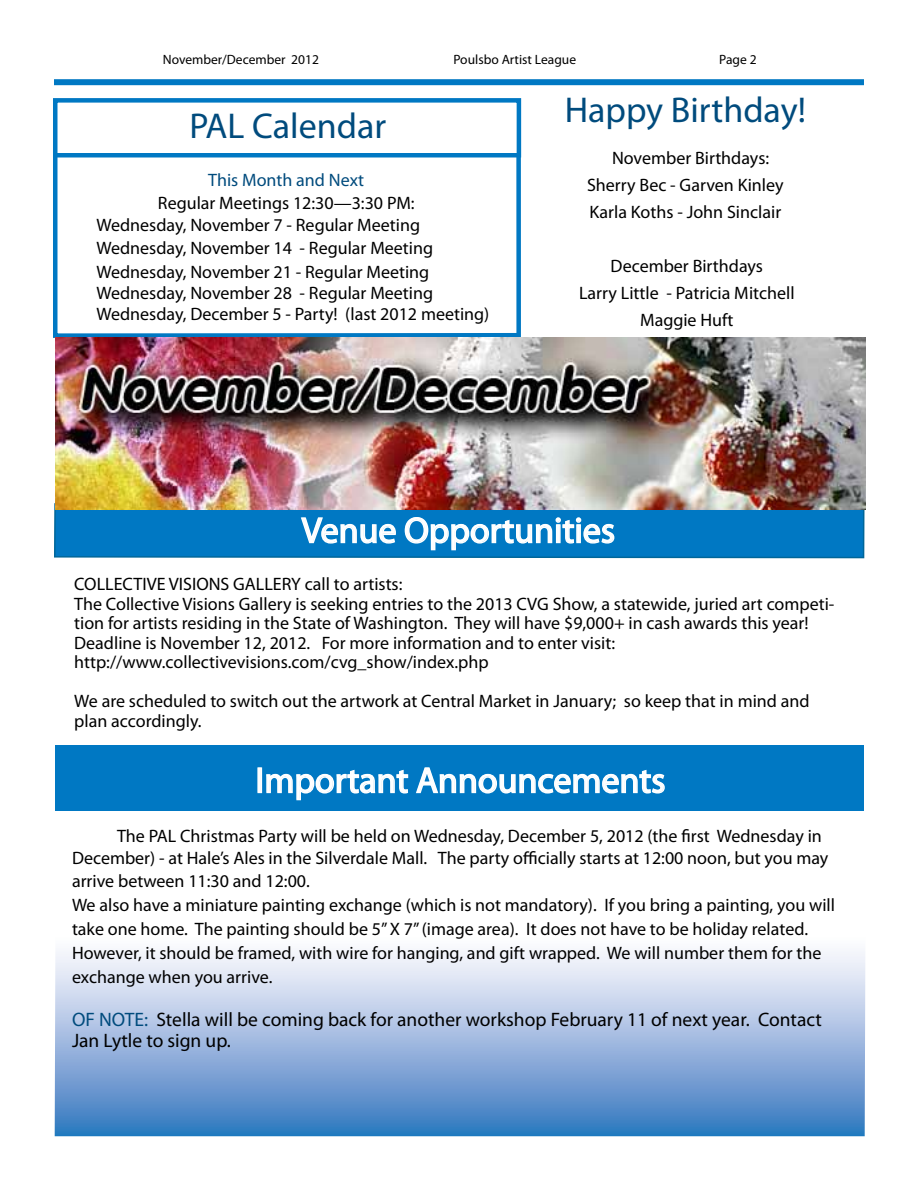
<style>
.page{position:relative;width:918px;height:1188px;background:#fff}
.page>*{position:absolute;margin:0;border:0;box-sizing:border-box;transform-origin:0 0}
.t1{font:36px "Myriad Pro";color:#fff}
.t2{font:36px "Myriad Pro";color:#004b7d}
.t3{font:19.5px/21px "Myriad Pro";color:#000}
.t4{font:18px/23.5px "Myriad Pro";color:#000}
.t5{font:18px "Myriad Pro";color:#004b7d}
.t6{font:13.5px "Myriad Pro";color:#000}
.s1{color:#004b7d}
</style>
<div class="page">
<svg style="left:55px;top:951px;width:810px;height:185px;background:#9ab7de"></svg>
<div style="left:54px;top:79px;width:810px;height:6px;background:#0078c3"></div>
<div style="left:53px;top:143px;width:468px;height:195px;border:4px solid #0078c3"></div>
<div style="left:53px;top:98px;width:468px;height:60px;background:#fff;border:4px solid #0078c3"></div>
<svg style="left:54px;top:503px;width:811px;height:56px;background:#097bc1"></svg>
<svg style="left:300px;top:509px;width:97px;height:50px;background:#3190cc"></svg>
<svg style="left:404px;top:509px;width:211px;height:50px;background:#318fca"></svg>
<img style="left:55px;top:338px;width:811px;height:171px">
<div style="left:56px;top:746px;width:808px;height:65px;background:#0078c3"></div>
<div style="left:257px;top:767px;width:5px;height:26px;border:2px solid #fff"></div>
<svg style="left:266px;top:769px;width:143px;height:32px"></svg>
<svg style="left:415px;top:745px;width:251px;height:49px"></svg>
<p class="t6" style="left:163px;top:51px;width:158px">November/December 2012</p>
<p class="t6" style="left:454px;top:51px;width:124px">Poulsbo Artist League</p>
<p class="t6" style="left:719px;top:51px;width:39px">Page 2</p>
<h1 class="t2" style="left:189px;top:103px;width:198px">PAL Calendar</h1>
<p class="t5" style="left:208px;top:169px;width:158px">This Month and Next</p>
<p class="t4" style="left:97px;top:191px;width:338px;line-height:23px;text-indent:61px">Regular Meetings 12:30—3:30 PM:<br>Wednesday, November 7 - Regular Meeting Wednesday, November 14 - Regular Meeting Wednesday, November 21 - Regular Meeting</p>
<p class="t4" style="left:97px;top:282px;width:394px;line-height:21px">Wednesday, November 28 - Regular Meeting<br>Wednesday, December 5 - Party! (last 2012 meeting)</p>
<h1 class="t2" style="left:565px;top:88px;width:243px">Happy Birthday!</h1>
<p class="t4" style="left:587px;top:144px;width:198px;line-height:27px;text-align:center">November Birthdays:<br>Sherry Bec - Garven Kinley<br>Karla Koths - John Sinclair</p>
<p class="t4" style="left:579px;top:252px;width:217px;line-height:27px;text-align:center">December Birthdays<br>Larry Little - Patricia Mitchell<br>Maggie Huft</p>
<h1 class="t1" style="left:302px;top:508px;width:315px">Venue Opportunities</h1>
<p class="t4" style="left:74px;top:574px;width:762px;line-height:19.5px">COLLECTIVE VISIONS GALLERY call to artists:<br>The Collective Visions Gallery is seeking entries to the 2013 CVG Show, a statewide, juried art competi&shy;tion for artists residing in the State of Washington. They will have $9,000+ in cash awards this year!<br>Deadline is November 12, 2012. For more information and to enter visit: http://www.collectivevisions.com/cvg_show/index.php</p>
<p class="t4" style="left:74px;top:691px;width:737px;line-height:19.5px">We are scheduled to switch out the artwork at Central Market in January; so keep that in mind and plan accordingly.</p>
<h1 class="t1" style="left:256px;top:758px;width:412px">Important Announcements</h1>
<p class="t4" style="left:72px;top:824px;width:765px;text-indent:45px">The PAL Christmas Party will be held on Wednesday, December 5, 2012 (the first Wednesday in December) - at Hale’s Ales in the Silverdale Mall. The party officially starts at 12:00 noon, but you may arrive between 11:30 and 12:00.<br>We also have a miniature painting exchange (which is not mandatory). If you bring a painting, you will take one home. The painting should be 5” X 7” (image area). It does not have to be holiday related.<br>However, it should be framed, with wire for hanging, and gift wrapped. We will number them for the exchange when you arrive.</p>
<p class="t3" style="left:72px;top:1009px;width:751px"><span class="s1">OF NOTE:</span> Stella will be coming back for another workshop February 11 of next year. Contact<br>Jan Lytle to sign up.</p>
</div>
